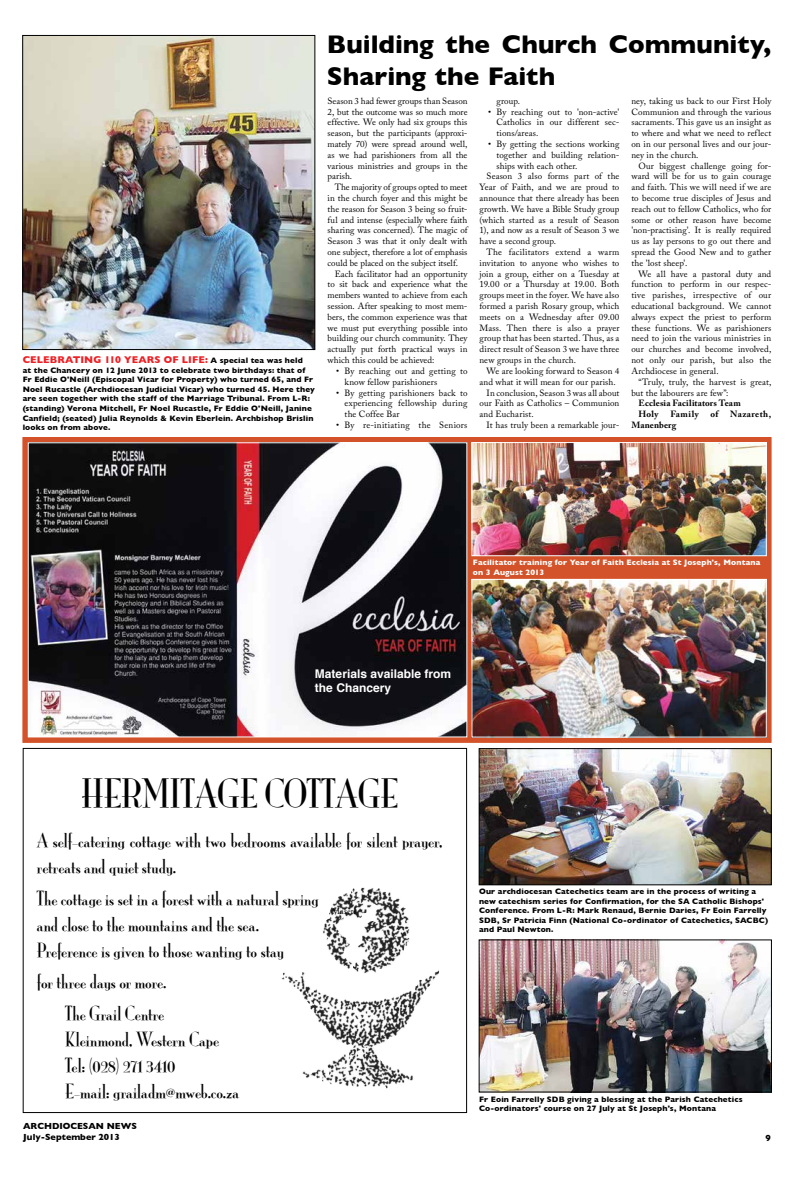
<style>
.page{position:relative;width:794px;height:1177px;background:#fff}
.page>*{position:absolute;margin:0;border:0;box-sizing:border-box;transform-origin:0 0}
.t1{font:36px "Mona Lisa Solid ITCTT";color:#000}
.t2{font:700 26px/31.2px "Gill Sans";color:#000}
.t3{font:18px/26px "Mona Lisa Solid ITCTT";color:#000}
.t4{font:700 12px/14.4px "Helvetica";color:#fff}
.t5{font:700 10px "Gill Sans";letter-spacing:.005em;color:#ed2024}
.t6{font:9px/10.8px "Adobe Caslon Pro";letter-spacing:.01em;color:#000;text-align:justify}
.t7{font:700 9px/10.8px "Adobe Caslon Pro";letter-spacing:.02em;color:#000}
.t8{font:700 9px/10.8px "Gill Sans";color:#000}
.t9{font:9px "Adobe Caslon Pro";letter-spacing:.03em;color:#000}
.t10{font:700 9px "Adobe Caslon Pro";letter-spacing:.05em;color:#000}
.t11{font:9px "Adobe Garamond Pro";letter-spacing:.015em;color:#000}
.t12{font:700 8px/9.6px "Gill Sans";letter-spacing:.02em;color:#000}
.t13{font:700 8px/9.6px "Gill Sans";letter-spacing:.02em;color:#fff}
.s1{font-size:8px;color:#000}
</style>
<div class="page">
<svg style="left:23px;top:437px;width:748px;height:305px;background:#d35b35"></svg>
<img style="left:281px;top:887px;width:156px;height:195px">
<img style="left:481px;top:750px;width:288px;height:133px">
<div style="left:479px;top:748px;width:292px;height:137px;border:1px solid #000"></div>
<img style="left:30px;top:444px;width:435px;height:291px">
<div style="left:28px;top:442px;width:439px;height:295px;border:1px solid #fff"></div>
<img style="left:474px;top:444px;width:290px;height:110px">
<div style="left:472px;top:442px;width:294px;height:114px;border:1px solid #fff"></div>
<img style="left:474px;top:581px;width:290px;height:154px">
<div style="left:472px;top:579px;width:294px;height:158px;border:1px solid #fff"></div>
<img style="left:25px;top:37px;width:288px;height:311px">
<div style="left:23px;top:35px;width:292px;height:315px;border:1px solid #000"></div>
<img style="left:481px;top:941px;width:288px;height:149px">
<div style="left:479px;top:939px;width:292px;height:153px;border:1px solid #000"></div>
<p class="t5" style="left:23px;top:352px;width:282px">CELEBRATING 110 YEARS OF LIFE: <span class="s1">A special tea was held</span></p>
<p class="t12" style="left:23px;top:365px;width:293px">at the Chancery on 12 June 2013 to celebrate two birthdays: that of Fr Eddie O'Neill (Episcopal Vicar for Property) who turned 65, and Fr Noel Rucastle (Archdiocesan Judicial Vicar) who turned 45. H ere they are seen together with the staff of the Marriage Tribunal. From L-R: (standing) Verona Mitchell, Fr Noel Rucastle, Fr Eddie O'Neill, Janine Canfield; (seated) Julia Reynolds &amp; Kevin Eberlein. Archbishop Brislin looks on from above.</p>
<h2 class="t2" style="left:327px;top:28px;width:446px">Building the Church Community,<br>Sharing the Faith</h2>
<p class="t6" style="left:327px;top:95px;width:141px">Season 3 had fewer groups than Season 2, but the outcome was so much more effective. We only had six groups this season, but the participants (approxi&shy;mately 70) were spread around well, as we had parishioners from all the various ministries and groups in the parish.</p>
<p class="t6" style="left:327px;top:182px;width:141px;text-indent:7px">The majority of groups opted to meet in the church foyer and this might be the reason for Season 3 being so fruit&shy;ful and intense (especially where faith sharing was concerned). The magic of Season 3 was that it only dealt with one subject, therefore a lot of emphasis could be placed on the subject itself.</p>
<p class="t6" style="left:327px;top:268px;width:141px;text-indent:7px">Each facilitator had an opportunity to sit back and experience what the members wanted to achieve from each session. After speaking to most mem&shy;bers, the common experience was that we must put everything possible into building our church community. They actually put forth practical ways in which this could be achieved:</p>
<p class="t6" style="left:344px;top:365px;width:124px;text-indent:-9px">• By reaching out and getting to know fellow parishioners</p>
<p class="t6" style="left:344px;top:387px;width:124px;text-indent:-9px">• By getting parishioners back to experiencing fellowship during the Coffee Bar</p>
<p class="t9" style="left:336px;top:419px;width:133px">• By re-initiating the Seniors</p>
<p class="t6" style="left:496px;top:95px;width:25px">group.</p>
<p class="t6" style="left:496px;top:106px;width:124px;text-indent:-9px">• By reaching out to 'non-active' Catholics in our different sec&shy;tions/areas.</p>
<p class="t6" style="left:488px;top:138px;width:133px">• By getting the sections working</p>
<p class="t6" style="left:496px;top:149px;width:124px">together and building relation-</p>
<p class="t6" style="left:496px;top:160px;width:83px">ships with each other.</p>
<p class="t6" style="left:486px;top:171px;width:134px">Season 3 also forms part of the</p>
<p class="t6" style="left:479px;top:182px;width:141px">Year of Faith, and we are proud to</p>
<p class="t6" style="left:479px;top:192px;width:141px">announce that there already has been</p>
<p class="t6" style="left:479px;top:203px;width:141px">growth. We have a Bible Study group</p>
<p class="t6" style="left:479px;top:214px;width:141px">(which started as a result of Season</p>
<p class="t6" style="left:479px;top:225px;width:141px">1), and now as a result of Season 3 we</p>
<p class="t6" style="left:479px;top:236px;width:78px">have a second group.</p>
<p class="t6" style="left:486px;top:246px;width:134px">The facilitators extend a warm</p>
<p class="t6" style="left:479px;top:257px;width:141px">invitation to anyone who wishes to</p>
<p class="t6" style="left:479px;top:268px;width:141px">join a group, either on a Tuesday at</p>
<p class="t6" style="left:479px;top:279px;width:141px">19.00 or a Thursday at 19.00. Both</p>
<p class="t6" style="left:479px;top:290px;width:141px">groups meet in the foyer. We have also</p>
<p class="t6" style="left:479px;top:300px;width:141px">formed a parish Rosary group, which</p>
<p class="t6" style="left:479px;top:311px;width:141px">meets on a Wednesday after 09.00</p>
<p class="t6" style="left:479px;top:322px;width:141px">Mass. Then there is also a prayer</p>
<p class="t6" style="left:479px;top:333px;width:141px">group that has been started. Thus, as a</p>
<p class="t6" style="left:479px;top:344px;width:141px">direct result of Season 3 we have three</p>
<p class="t6" style="left:479px;top:354px;width:98px">new groups in the church.</p>
<p class="t6" style="left:486px;top:365px;width:134px">We are looking forward to Season 4</p>
<p class="t6" style="left:479px;top:376px;width:138px">and what it will mean for our parish.</p>
<p class="t6" style="left:486px;top:387px;width:134px">In conclusion, Season 3 was all about</p>
<p class="t6" style="left:479px;top:398px;width:141px">our Faith as Catholics – Communion</p>
<p class="t6" style="left:479px;top:408px;width:56px">and Eucharist.</p>
<p class="t6" style="left:486px;top:419px;width:134px">It has truly been a remarkable jour-</p>
<p class="t6" style="left:631px;top:95px;width:141px">ney, taking us back to our First Holy Communion and through the various sacraments. This gave us an insight as to where and what we need to reflect on in our personal lives and our jour&shy;ney in the church.</p>
<p class="t6" style="left:631px;top:160px;width:141px;text-indent:7px">Our biggest challenge going for&shy;ward will be for us to gain courage and faith. This we will need if we are to become true disciples of Jesus and reach out to fellow Catholics, who for some or other reason have become 'non-practising'. It is really required us as lay persons to go out there and spread the Good New and to gather the 'lost sheep'.</p>
<p class="t6" style="left:631px;top:268px;width:141px;text-indent:7px">We all have a pastoral duty and function to perform in our respec&shy;tive parishes, irrespective of our educational background. We cannot always expect the priest to perform these functions. We as parishioners need to join the various ministries in our churches and become involved, not only our parish, but also the Archdiocese in general.</p>
<p class="t6" style="left:631px;top:376px;width:141px;text-indent:7px">“Truly, truly, the harvest is great, but the labourers are few”:</p>
<p class="t7" style="left:638px;top:398px;width:104px">Ecclesia Facilitators Team<br>Holy</p>
<p class="t7" style="left:670px;top:408px;width:30px">Family</p>
<p class="t7" style="left:710px;top:408px;width:9px">of</p>
<p class="t10" style="left:730px;top:409px;width:43px">Nazareth,</p>
<p class="t7" style="left:631px;top:419px;width:46px">Manenberg</p>
<p class="t13" style="left:473px;top:557px;width:289px">Facilitator training for Year of Faith Ecclesia at St Joseph's, Montana on 3 August 2013</p>
<h3 class="t4" style="left:315px;top:666px;width:138px">Materials available from the Chancery</h3>
<h1 class="t1" style="left:82px;top:772px;width:318px">HERMITAGE COTTAGE</h1>
<h3 class="t3" style="left:37px;top:827px;width:407px">A self-catering cottage with two bedrooms available for silent prayer, retreats and quiet study.</h3>
<h3 class="t3" style="left:37px;top:885px;width:283px">The cottage is set in a forest with a natural spring and close to the mountains and the sea.<br>Preference is given to those wanting to stay</h3>
<h3 class="t3" style="left:37px;top:966px;width:131px;line-height:31.7px;text-align:right">for three days or more.<br>The Grail Centre</h3>
<h3 class="t3" style="left:65px;top:1026px;width:175px">Kleinmond, Western Cape<br>Tel: (028) 271 3410<br>E-mail: grailadm@mweb.co.za</h3>
<p class="t11" style="left:332px;top:905px;width:26px">Maseti</p>
<p class="t12" style="left:479px;top:886px;width:291px">Our archdiocesan Catechetics team are in the process of writing a new catechism series for Confirmation, for the SA Catholic Bishops' Conference. From L-R: Mark Renaud, Bernie Daries, Fr Eoin Farrelly SDB, Sr Patricia Finn (National Co-ordinator of Catechetics, SACBC) and Paul Newton.</p>
<p class="t12" style="left:479px;top:1093px;width:265px">Fr Eoin Farrelly SDB giving a blessing at the Parish Catechetics<br>Co-ordinators' course on 27 July at St Joseph's, Montana</p>
<p class="t8" style="left:23px;top:1120px;width:115px">ARCHDIOCESAN NEWS<br>July-September 2013</p>
<p class="t8" style="left:765px;top:1131px;width:7px">9</p>
</div>
